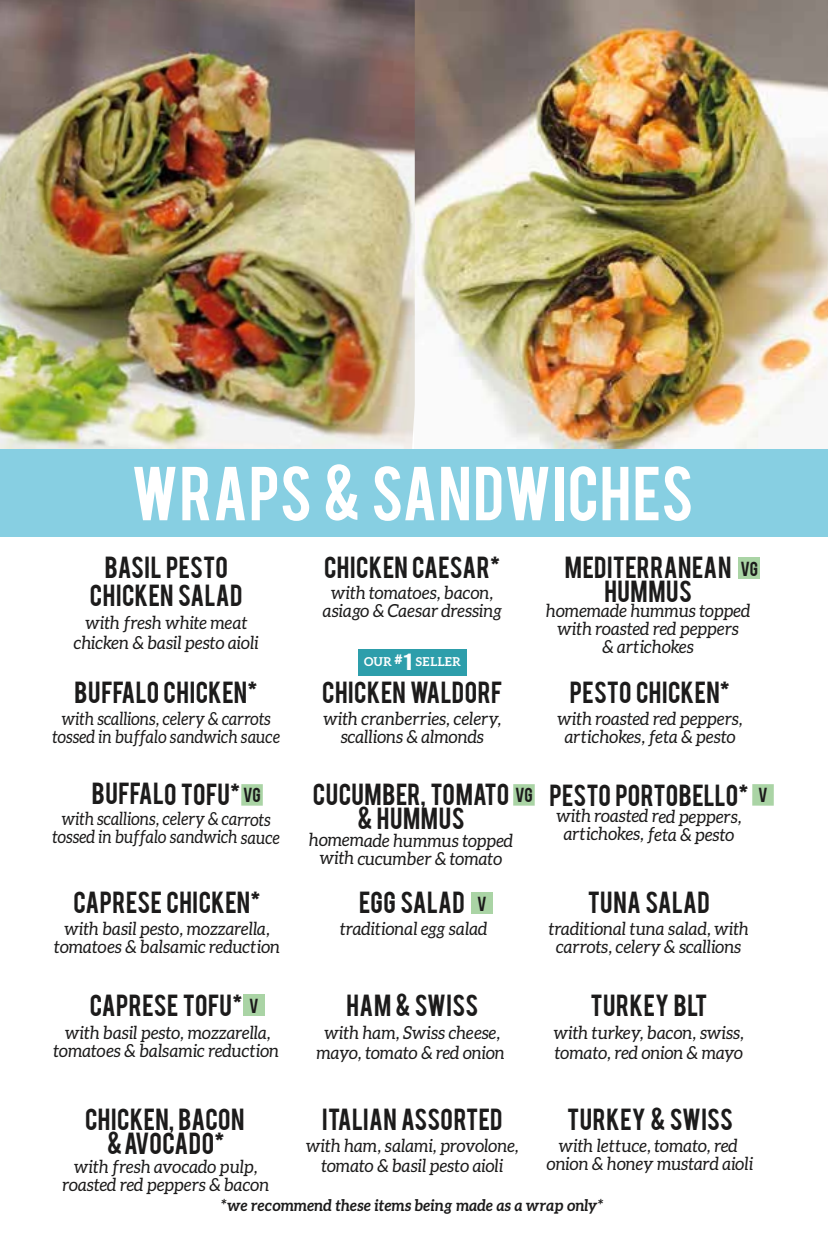
<style>
.page{position:relative;width:828px;height:1260px;background:#fff}
.page>*{position:absolute;margin:0;border:0;box-sizing:border-box;transform-origin:0 0}
.t1{font:60px "Bebas";letter-spacing:.02em;color:#fff}
.t2{font:24px/24px "Bebas";letter-spacing:.015em;color:#1c1b1b;text-align:center}
.t3{font:24px "Bebas";letter-spacing:-.005em;color:#1c1b1b}
.t4{font:italic 18px/18px "Aleo";color:#1c1b1b;text-align:center;scale:.95 1}
.t5{font:italic 18px/18px "Aleo";color:#1c1b1b;text-align:center;scale:.89 1}
.t6{font:italic 700 16px "Aleo";color:#1c1b1b;scale:.95 1}
.t7{font:16px "Bebas";color:#1c1b1b}
.t8{font:700 12.2px "Aleo";letter-spacing:.04em;color:#fff}
.t9{font:10.8px "Bebas";color:#fff}
.s1{font-family:"Bebas";font-weight:400;font-size:18.4px}
.s2{font-size:16px}
</style>
<div class="page">
<img style="left:415px;top:0;width:413px;height:449px">
<img style="left:0;top:0;width:415px;height:449px">
<div style="left:0;top:449px;width:828px;height:87px;background:#87cfe2"></div>
<div style="left:739px;top:557px;width:21px;height:22px;background:#aad4a5"></div>
<div style="left:752px;top:784px;width:22px;height:22px;background:#aad4a5"></div>
<div style="left:241px;top:784px;width:22px;height:22px;background:#aad4a5"></div>
<div style="left:513px;top:784px;width:22px;height:22px;background:#aad4a5"></div>
<div style="left:243px;top:994px;width:22px;height:22px;background:#aad4a5"></div>
<div style="left:471px;top:892px;width:22px;height:22px;background:#aad4a5"></div>
<div style="left:358px;top:649px;width:109px;height:26px;background:#2d9eab"></div>
<h1 class="t1" style="left:131px;top:450px;width:564px">WRAPS &amp; SANDWICHES</h1>
<h2 class="t2" style="left:90px;top:551px;width:154px;line-height:28px">BASIL PESTO<br>CHICKEN SALAD</h2>
<p class="t4" style="left:74px;top:612px;width:196px;line-height:20px">with fresh white meat chicken &amp; basil pesto aioli</p>
<h2 class="t2" style="left:75px;top:679px;width:185px">BUFFALO CHICKEN*</h2>
<p class="t5" style="left:53px;top:709px;width:257px">with scallions, celery &amp; carrots tossed in buffalo sandwich sauce</p>
<h2 class="t2" style="left:324px;top:553px;width:178px">CHICKEN CAESAR*</h2>
<p class="t4" style="left:323px;top:583px;width:190px">with tomatoes, bacon, asiago &amp; Caesar dressing</p>
<p class="t8" style="left:364px;top:655px;width:98px">OUR <span class="s1">1</span> SELLER</p>
<p class="t9" style="left:394px;top:652px;width:10px">#</p>
<h2 class="t2" style="left:322px;top:679px;width:182px">CHICKEN WALDORF</h2>
<p class="t4" style="left:323px;top:709px;width:189px">with cranberries, celery, scallions &amp; almonds</p>
<h2 class="t2" style="left:565px;top:553px;width:168px">MEDITERRANEAN<br>HUMMUS</h2>
<p class="t7" style="left:740px;top:557px;width:19px">VG</p>
<p class="t4" style="left:546px;top:601px;width:217px">homemade hummus topped with roasted red peppers<br>&amp; artichokes</p>
<h2 class="t2" style="left:570px;top:679px;width:162px">PESTO CHICKEN*</h2>
<p class="t4" style="left:558px;top:709px;width:196px">with roasted red peppers, artichokes, feta &amp; pesto</p>
<h2 class="t3" style="left:92px;top:776px;width:171px">BUFFALO TOFU* <span class="s2">VG</span></h2>
<p class="t7" style="left:515px;top:784px;width:19px">VG</p>
<p class="t4" style="left:309px;top:831px;width:217px">homemade hummus topped with cucumber &amp; tomato</p>
<h2 class="t2" style="left:313px;top:781px;width:198px">CUCUMBER, TOMATO &amp; HUMMUS</h2>
<p class="t5" style="left:53px;top:810px;width:257px">with scallions, celery &amp; carrots tossed in buffalo sandwich sauce</p>
<h2 class="t2" style="left:73px;top:889px;width:189px">CAPRESE CHICKEN*</h2>
<h2 class="t2" style="left:359px;top:889px;width:129px">EGG SALAD <span class="s2">V</span></h2>
<p class="t4" style="left:54px;top:919px;width:239px">with basil pesto, mozzarella, tomatoes &amp; balsamic reduction</p>
<p class="t4" style="left:340px;top:919px;width:157px">traditional egg salad</p>
<h2 class="t3" style="left:549px;top:778px;width:220px">PESTO PORTOBELLO* <span class="s2">V</span></h2>
<p class="t4" style="left:557px;top:807px;width:196px">with roasted red peppers, artichokes, feta &amp; pesto</p>
<h2 class="t2" style="left:588px;top:889px;width:124px">TUNA SALAD</h2>
<p class="t4" style="left:549px;top:919px;width:212px">traditional tuna salad, with carrots, celery &amp; scallions</p>
<h2 class="t2" style="left:90px;top:991px;width:154px">CAPRESE TOFU*</h2>
<p class="t4" style="left:53px;top:1023px;width:239px">with basil pesto, mozzarella, tomatoes &amp; balsamic reduction</p>
<p class="t7" style="left:249px;top:994px;width:11px">V</p>
<h2 class="t2" style="left:85px;top:1106px;width:161px">CHICKEN, BACON &amp; AVOCADO*</h2>
<p class="t4" style="left:63px;top:1157px;width:219px">with fresh avocado pulp, roasted red peppers &amp; bacon</p>
<h2 class="t2" style="left:347px;top:991px;width:133px">HAM &amp; SWISS</h2>
<h2 class="t2" style="left:591px;top:991px;width:118px">TURKEY BLT</h2>
<p class="t4" style="left:317px;top:1022px;width:200px;line-height:20px">with ham, Swiss cheese, mayo, tomato &amp; red onion</p>
<p class="t4" style="left:554px;top:1022px;width:202px;line-height:20px;text-align:left">with turkey, bacon, swiss, tomato, red onion &amp; mayo</p>
<h2 class="t2" style="left:322px;top:1106px;width:182px">ITALIAN ASSORTED</h2>
<p class="t4" style="left:306px;top:1136px;width:225px;line-height:20px">with ham, salami, provolone, tomato &amp; basil pesto aioli</p>
<h2 class="t2" style="left:567px;top:1106px;width:167px">TURKEY &amp; SWISS</h2>
<p class="t4" style="left:547px;top:1136px;width:219px">with lettuce, tomato, red onion &amp; honey mustard aioli</p>
<p class="t6" style="left:221px;top:1196px;width:404px">*we recommend these items being made as a wrap only*</p>
</div>
